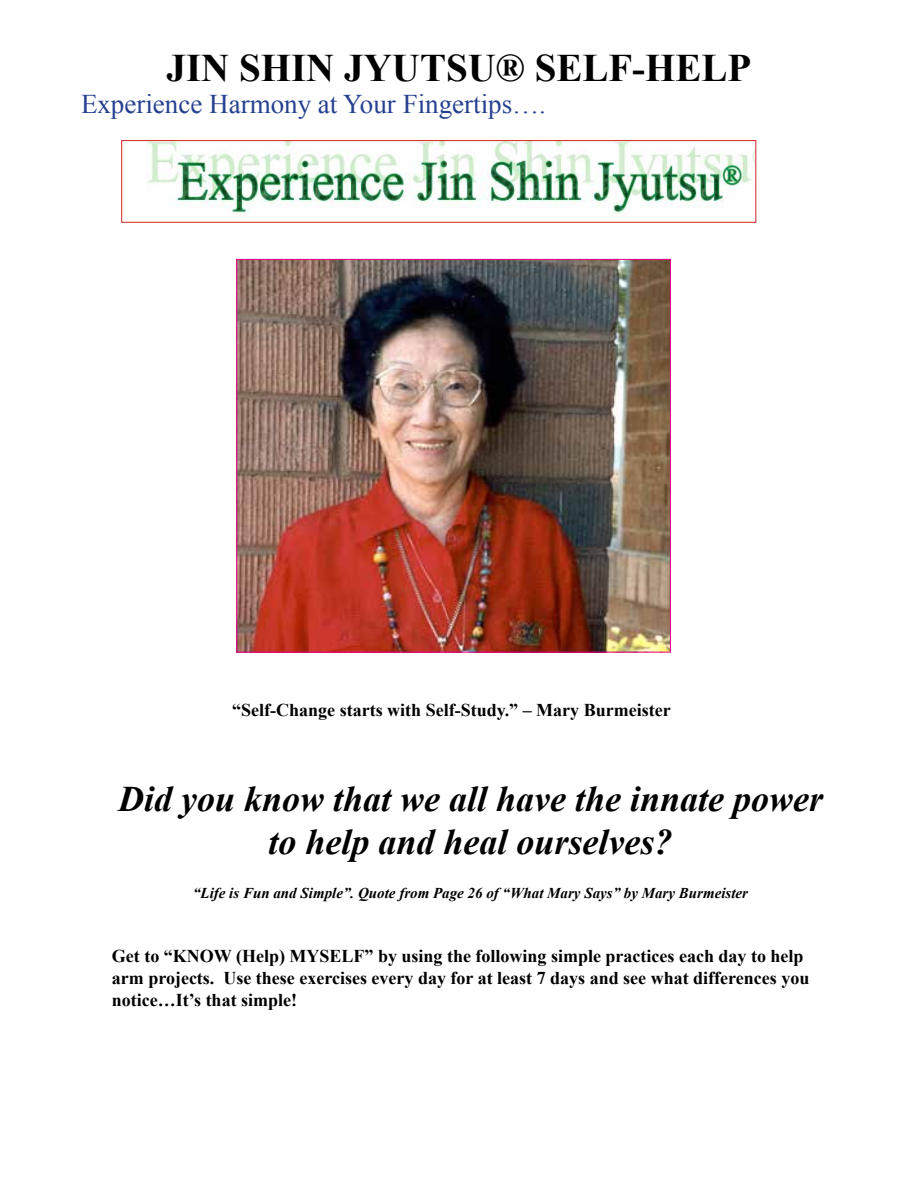
<style>
.page{position:relative;width:918px;height:1188px;background:#fff}
.page>*{position:absolute;margin:0;border:0;box-sizing:border-box;transform-origin:0 0}
.t1{font:700 39px "Times New Roman";color:#000}
.t2{font:italic 700 36px/43.2px "Times New Roman";color:#000;text-align:center}
.t3{font:27px "Times New Roman";color:#25408f}
.t4{font:700 18px/21.6px "Times New Roman";color:#000}
.t5{font:italic 700 15px "Times New Roman";color:#000}
</style>
<div class="page">
<img style="left:147px;top:142px;width:607px;height:72px">
<div style="left:122px;top:140px;width:634px;height:82px;border:1px solid #d2232a"></div>
<img style="left:239px;top:261px;width:430px;height:389px">
<h1 class="t1" style="left:166px;top:41px;width:586px">JIN SHIN JYUTSU® SELF-HELP</h1>
<h3 class="t3" style="left:81px;top:86px;width:466px">Experience Harmony at Your Fingertips….</h3>
<p class="t4" style="left:232px;top:699px;width:440px">“Self-Change starts with Self-Study.” – Mary Burmeister</p>
<h2 class="t2" style="left:118px;top:777px;width:707px">Did you know that we all have the innate power to help and heal ourselves?</h2>
<p class="t5" style="left:193px;top:882px;width:557px">“Life is Fun and Simple”. Quote from Page 26 of “What Mary Says” by Mary Burmeister</p>
<p class="t4" style="left:112px;top:945px;width:699px">Get to “KNOW (Help) MYSELF” by using the following simple practices each day to help arm projects. Use these exercises every day for at least 7 days and see what differences you notice…It’s that simple!</p>
</div>
